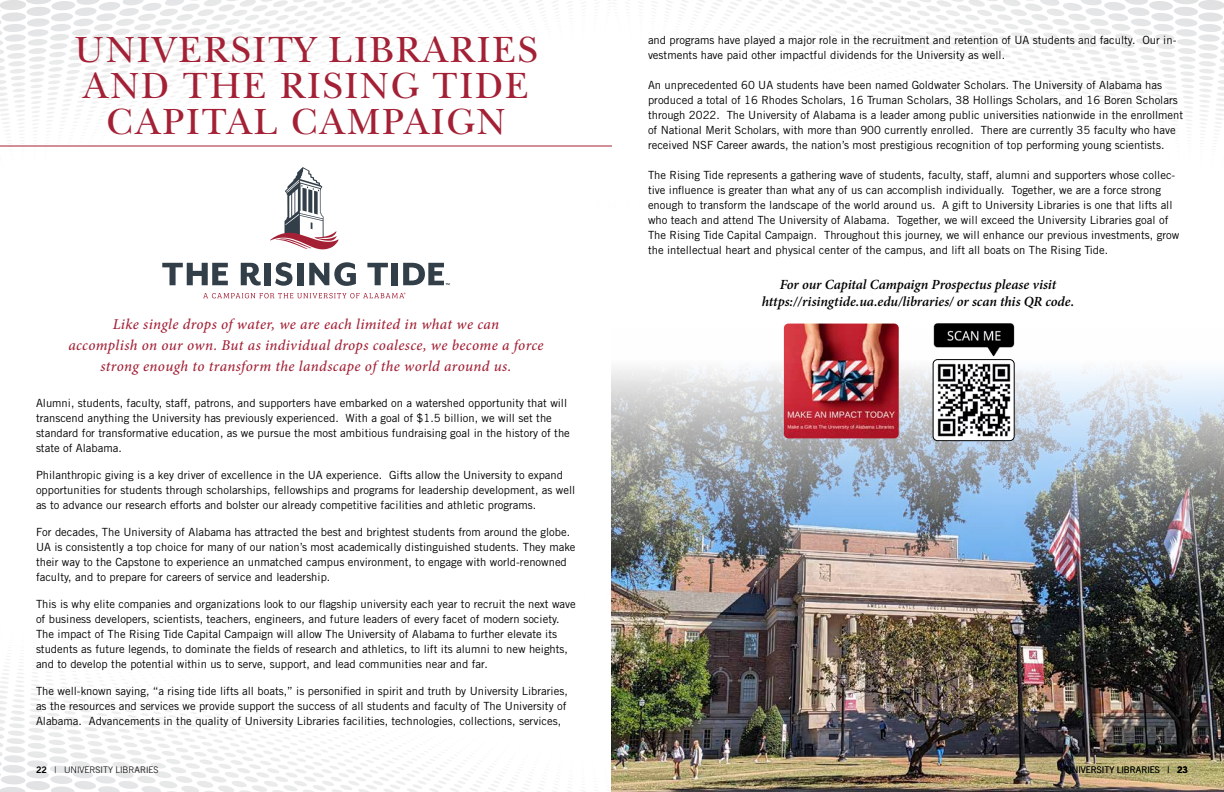
<style>
.page{position:relative;width:1224px;height:792px;background:#fff}
.page>*{position:absolute;margin:0;border:0;box-sizing:border-box;transform-origin:0 0}
.t1{font:38px/36px "New Baskerville Std";letter-spacing:.05em;color:#a32035;text-align:center}
.t2{font:italic 500 15px/21px "Minion Pro";letter-spacing:.02em;color:#a32035;text-align:center}
.t3{font:italic 600 14px/16.8px "Minion Pro";letter-spacing:-.005em;color:#000;text-align:center}
.t4{font:11.2px/15px "Trade Gothic LT Std";color:#000}
.t5{font:300 9px "Trade Gothic LT Std";color:#000}
.s1{font-family:"Trade Gothic LT Std Bd 2";font-weight:400}
</style>
<div class="page">
<svg style="left:0;top:653px;width:571px;height:139px"></svg>
<img style="left:612px;top:329px;width:612px;height:463px">
<img style="left:784px;top:324px;width:115px;height:114px">
<img style="left:914px;top:324px;width:116px;height:33px">
<img style="left:933px;top:360px;width:81px;height:81px">
<div style="left:933px;top:359px;width:82px;height:82px;border:1px solid #000;border-radius:4px"></div>
<svg style="left:203px;top:293px;width:203px;height:5px"></svg>
<svg style="left:162px;top:263px;width:66px;height:22px"></svg>
<svg style="left:241px;top:263px;width:20px;height:23px"></svg>
<div style="left:265px;top:263px;width:6px;height:22px;background:#323e48"></div>
<svg style="left:275px;top:262px;width:17px;height:24px"></svg>
<div style="left:297px;top:263px;width:6px;height:22px;background:#323e48"></div>
<svg style="left:309px;top:262px;width:47px;height:24px"></svg>
<svg style="left:367px;top:263px;width:21px;height:22px"></svg>
<div style="left:392px;top:263px;width:6px;height:22px;background:#323e48"></div>
<svg style="left:0;top:0;width:1224px;height:250px"></svg>
<svg style="left:403px;top:263px;width:47px;height:22px"></svg>
<hr style="left:0;top:146px;width:612px;height:1px;background:#a32035">
<h1 class="t1" style="left:74px;top:32px;width:465px">UNIVERSITY LIBRARIES<br>AND THE RISING TIDE<br>CAPITAL CAMPAIGN</h1>
<h2 class="t2" style="left:68px;top:314px;width:477px">Like single drops of water, we are each limited in what we can<br>accomplish on our own. But as individual drops coalesce, we become a force strong enough to transform the landscape of the world around us.</h2>
<p class="t4" style="left:36px;top:396px;width:535px">Alumni, students, faculty, staff, patrons, and supporters have embarked on a watershed opportunity that will transcend anything the University has previously experienced. With a goal of $1.5 billion, we will set the standard for transformative education, as we pursue the most ambitious fundraising goal in the history of the state of Alabama.</p>
<p class="t4" style="left:36px;top:468px;width:541px">Philanthropic giving is a key driver of excellence in the UA experience. Gifts allow the University to expand opportunities for students through scholarships, fellowships and programs for leadership development, as well as to advance our research efforts and bolster our already competitive facilities and athletic programs.</p>
<p class="t4" style="left:36px;top:525px;width:541px">For decades, The University of Alabama has attracted the best and brightest students from around the globe.<br>UA is consistently a top choice for many of our nation’s most academically distinguished students. They make their way to the Capstone to experience an unmatched campus environment, to engage with world-renowned faculty, and to prepare for careers of service and leadership.</p>
<p class="t4" style="left:36px;top:597px;width:541px">This is why elite companies and organizations look to our flagship university each year to recruit the next wave of business developers, scientists, teachers, engineers, and future leaders of every facet of modern society.<br>The impact of The Rising Tide Capital Campaign will allow The University of Alabama to further elevate its students as future legends, to dominate the fields of research and athletics, to lift its alumni to new heights, and to develop the potential within us to serve, support, and lead communities near and far.</p>
<p class="t4" style="left:36px;top:684px;width:533px;text-align:justify">The well-known saying, “a rising tide lifts all boats,” is personified in spirit and truth by University Libraries, as the resources and services we provide support the success of all students and faculty of The University of Alabama. Advancements in the quality of University Libraries facilities, technologies, collections, services,</p>
<p class="t4" style="left:648px;top:33px;width:530px">and programs have played a major role in the recruitment and retention of UA students and faculty. Our in&shy;vestments have paid other impactful dividends for the University as well.</p>
<p class="t4" style="left:648px;top:78px;width:537px">An unprecedented 60 UA students have been named Goldwater Scholars. The University of Alabama has produced a total of 16 Rhodes Scholars, 16 Truman Scholars, 38 Hollings Scholars, and 16 Boren Scholars through 2022. The University of Alabama is a leader among public universities nationwide in the enrollment of National Merit Scholars, with more than 900 currently enrolled. There are currently 35 faculty who have received NSF Career awards, the nation’s most prestigious recognition of top performing young scientists.</p>
<p class="t4" style="left:648px;top:167px;width:533px">The Rising Tide represents a gathering wave of students, faculty, staff, alumni and supporters whose collec&shy;tive influence is greater than what any of us can accomplish individually. Together, we are a force strong enough to transform the landscape of the world around us. A gift to University Libraries is one that lifts all who teach and attend The University of Alabama. Together, we will exceed the University Libraries goal of The Rising Tide Capital Campaign. Throughout this journey, we will enhance our previous investments, grow the intellectual heart and physical center of the campus, and lift all boats on The Rising Tide.</p>
<p class="t3" style="left:762px;top:276px;width:314px">For our Capital Campaign Prospectus please visit https://risingtide.ua.edu/libraries/ or scan this QR code.</p>
<p class="t5" style="left:36px;top:764px;width:124px"><span class="s1">22</span> | UNIVERSITY LIBRARIES</p>
<p class="t5" style="left:1065px;top:764px;width:124px">UNIVERSITY LIBRARIES | <span class="s1">23</span></p>
</div>
